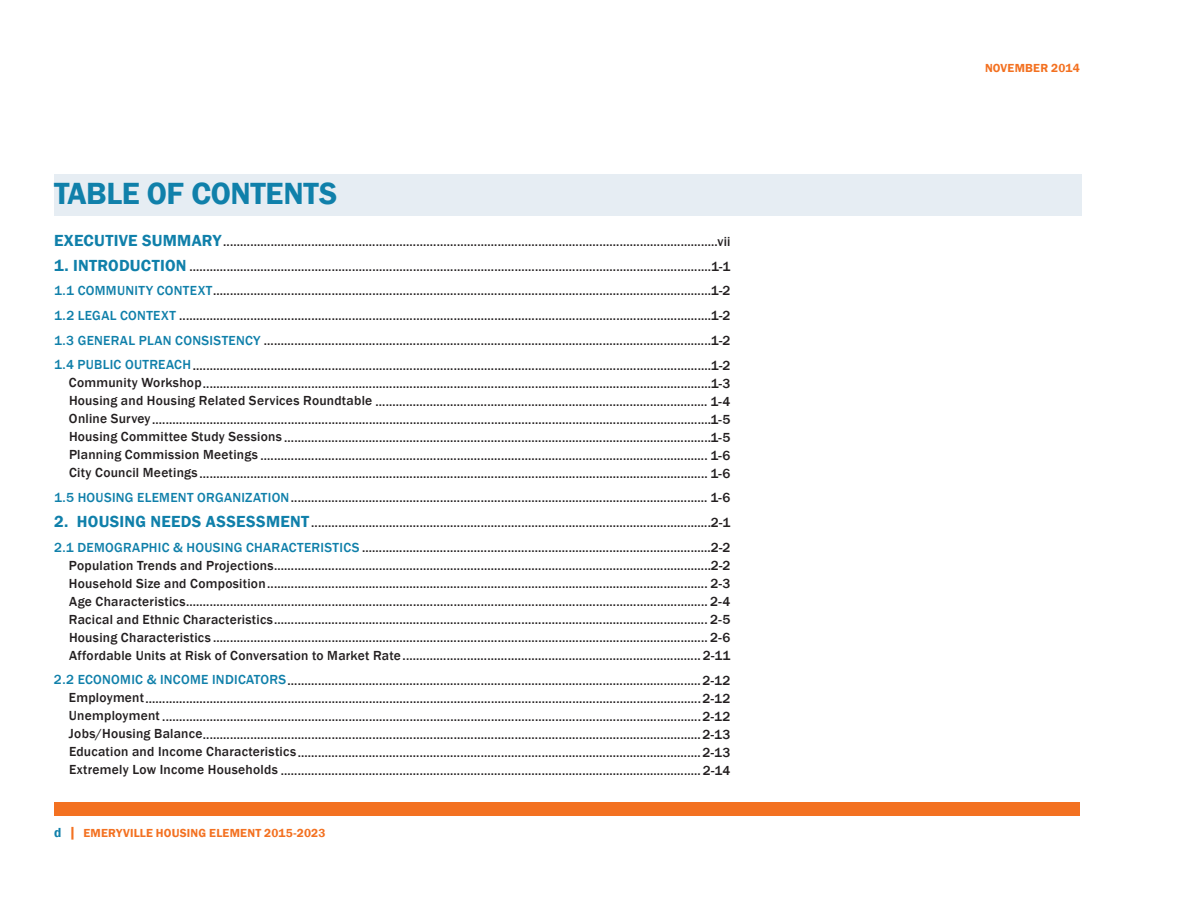
<style>
.page{position:relative;width:1188px;height:918px;background:#fff}
.page>*{position:absolute;margin:0;border:0;box-sizing:border-box;transform-origin:0 0}
.TOC-Title_Bar{font:600 31.5px "Franklin Gothic";letter-spacing:-.01em;color:#1080aa}
.TOC-Head_3{font:500 13.5px "Franklin Gothic";letter-spacing:.02em;color:#231f20}
.TOC-Section_Head{font:500 13.5px "Franklin Gothic";letter-spacing:.02em;color:#231f20}
.Running_Head{font:600 12px "Franklin Gothic";letter-spacing:.015em;color:#f37121}
.s1{font-weight:600;font-size:16.5px;color:#1080aa}
.s2{color:#1080aa}
.s3{font-size:13.5px;color:#1080aa}
.s4{font-size:15px}
</style>
<div class="page">
<div style="left:54px;top:174px;width:1028px;height:42px;background:#e6edf3"></div>
<div style="left:54px;top:802px;width:1026px;height:14px;background:#f37121"></div>
<p class="TOC-Title_Bar" style="left:54px;top:174px;width:285px">TABLE OF CONTENTS</p>
<p class="TOC-Section_Head" style="left:54px;top:233px;width:678px"><span class="s1">EXECUTIVE SUMMARY</span>..................................................................................................................................................vii</p>
<p class="TOC-Section_Head" style="left:54px;top:258px;width:678px"><span class="s1">1. INTRODUCTION</span> ..........................................................................................................................................................1-1</p>
<p class="TOC-Section_Head" style="left:54px;top:282px;width:678px"><span class="s2">1.1 COMMUNITY CONTEXT</span>...................................................................................................................................................1-2</p>
<p class="TOC-Section_Head" style="left:54px;top:307px;width:678px"><span class="s2">1.2 LEGAL CONTEXT</span> .............................................................................................................................................................1-2</p>
<p class="TOC-Section_Head" style="left:54px;top:332px;width:678px"><span class="s2">1.3 GENERAL PLAN CONSISTENCY</span> ....................................................................................................................................1-2</p>
<p class="TOC-Section_Head" style="left:54px;top:357px;width:678px"><span class="s2">1.4 PUBLIC OUTREACH</span>.........................................................................................................................................................1-2</p>
<p class="TOC-Head_3" style="left:69px;top:375px;width:663px">Community Workshop......................................................................................................................................................1-3</p>
<p class="TOC-Head_3" style="left:69px;top:393px;width:663px">Housing and Housing Related Services Roundtable .................................................................................................. 1-4</p>
<p class="TOC-Head_3" style="left:69px;top:411px;width:663px">Online Survey.....................................................................................................................................................................1-5</p>
<p class="TOC-Head_3" style="left:69px;top:429px;width:663px">Housing Committee Study Sessions ..............................................................................................................................1-5</p>
<p class="TOC-Head_3" style="left:69px;top:447px;width:663px">Planning Commission Meetings .................................................................................................................................... 1-6</p>
<p class="TOC-Head_3" style="left:69px;top:465px;width:663px">City Council Meetings ...................................................................................................................................................... 1-6</p>
<p class="TOC-Section_Head" style="left:54px;top:489px;width:678px"><span class="s2">1.5 HOUSING ELEMENT ORGANIZATION</span>........................................................................................................................... 1-6</p>
<p class="TOC-Section_Head" style="left:54px;top:514px;width:678px"><span class="s1">2. HOUSING NEEDS ASSESSMENT</span> ......................................................................................................................2-1</p>
<p class="TOC-Section_Head" style="left:54px;top:539px;width:678px"><span class="s2">2.1 DEMOGRAPHIC &amp; HOUSING CHARACTERISTICS</span> .......................................................................................................2-2</p>
<p class="TOC-Head_3" style="left:69px;top:557px;width:663px">Population Trends and Projections.................................................................................................................................2-2</p>
<p class="TOC-Head_3" style="left:69px;top:575px;width:663px">Household Size and Composition.................................................................................................................................. 2-3</p>
<p class="TOC-Head_3" style="left:69px;top:593px;width:663px">Age Characteristics.......................................................................................................................................................... 2-4</p>
<p class="TOC-Head_3" style="left:69px;top:611px;width:663px">Racical and Ethnic Characteristics................................................................................................................................ 2-5</p>
<p class="TOC-Head_3" style="left:69px;top:629px;width:663px">Housing Characteristics .................................................................................................................................................. 2-6</p>
<p class="TOC-Head_3" style="left:69px;top:647px;width:663px">Affordable Units at Risk of Conversation to Market Rate........................................................................................ 2-11</p>
<p class="TOC-Section_Head" style="left:54px;top:672px;width:678px"><span class="s2">2.2 ECONOMIC &amp; INCOME INDICATORS</span>..........................................................................................................................2-12</p>
<p class="TOC-Head_3" style="left:69px;top:690px;width:663px">Employment....................................................................................................................................................................2-12</p>
<p class="TOC-Head_3" style="left:69px;top:708px;width:663px">Unemployment ...............................................................................................................................................................2-12</p>
<p class="TOC-Head_3" style="left:69px;top:726px;width:663px">Jobs/Housing Balance...................................................................................................................................................2-13</p>
<p class="TOC-Head_3" style="left:69px;top:744px;width:663px">Education and Income Characteristics.......................................................................................................................2-13</p>
<p class="TOC-Head_3" style="left:69px;top:762px;width:663px">Extremely Low Income Households ............................................................................................................................ 2-14</p>
<p class="Running_Head" style="left:54px;top:826px;width:273px"><span class="s3">d</span> <span class="s4">|</span> EMERYVILLE HOUSING ELEMENT 2015-2023</p>
<p class="Running_Head" style="left:985px;top:61px;width:96px">NOVEMBER 2014</p>
</div>
